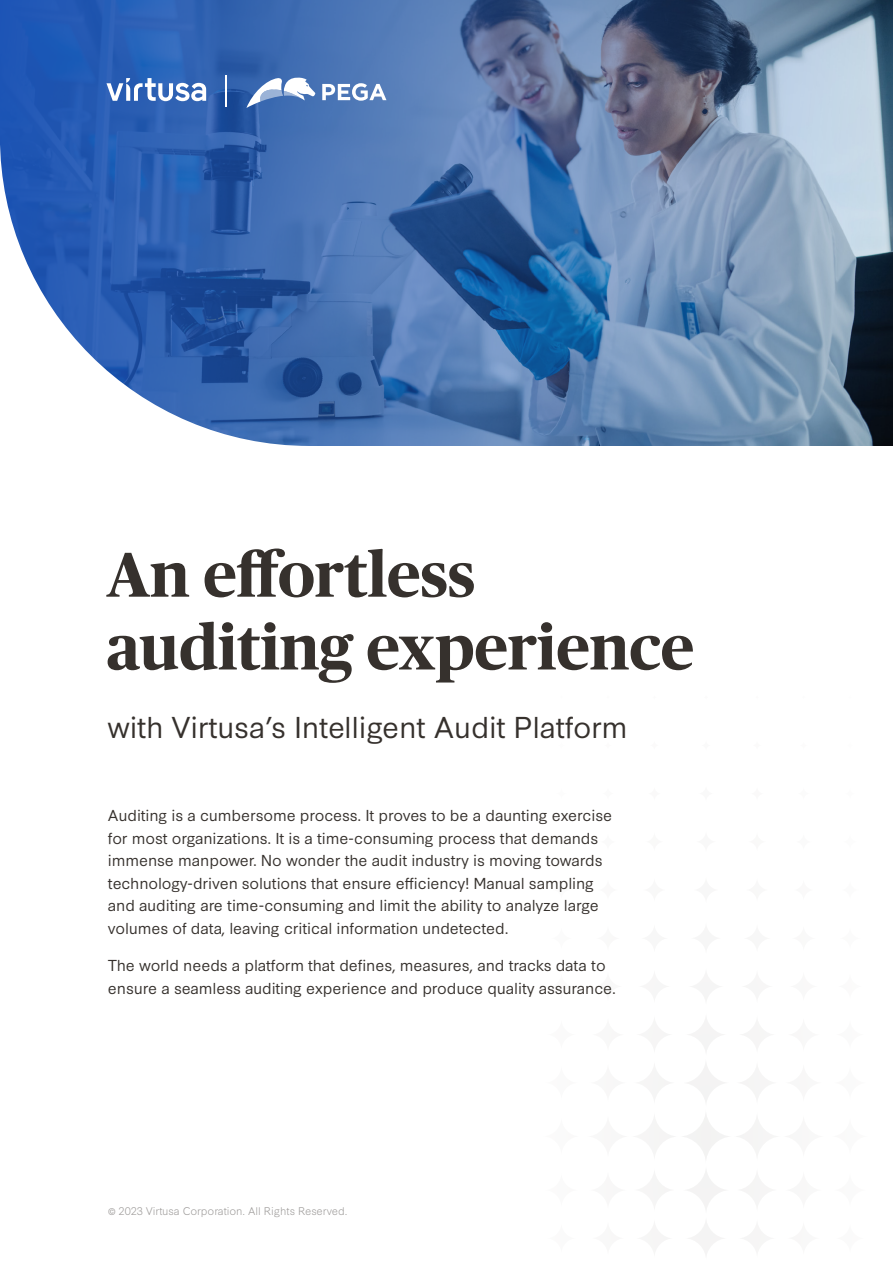
<style>
.page{position:relative;width:893px;height:1263px;background:#fff}
.page>*{position:absolute;margin:0;border:0;box-sizing:border-box;transform-origin:0 0}
.H1_-_Title{font:700 63.3px/72.8px "Publico Headline";color:#36312d}
.t1{font:28.5px "Synthese";letter-spacing:-.01em;color:#36312d}
.Unordered_List{font:15px/22.5px "Synthese";letter-spacing:-.01em;color:#36312d}
.t2{font:300 10.5px "Synthese";letter-spacing:-.005em;color:#868381}
</style>
<div class="page">
<svg style="left:654px;top:1117px;width:104px;height:137px"></svg>
<svg style="left:0;top:0;width:893px;height:445px;background:#597cab"></svg>
<svg style="left:0;top:136px;width:309px;height:310px"></svg>
<svg style="left:107px;top:78px;width:99px;height:23px"></svg>
<svg style="left:246px;top:76px;width:70px;height:32px"></svg>
<svg style="left:322px;top:83px;width:64px;height:18px"></svg>
<hr style="left:226px;top:75px;width:1px;height:31px;background:#fff">
<p class="H1_-_Title" style="left:106px;top:534px;width:589px">An effortless auditing experience</p>
<p class="t1" style="left:107px;top:704px;width:522px">with Virtusa’s Intelligent Audit Platform</p>
<p class="Unordered_List" style="left:108px;top:803px;width:506px">Auditing is a cumbersome process. It proves to be a daunting exercise for most organizations. It is a time-consuming process that demands immense manpower. No wonder the audit industry is moving towards technology-driven solutions that ensure efficiency! Manual sampling and auditing are time-consuming and limit the ability to analyze large volumes of data, leaving critical information undetected.</p>
<p class="Unordered_List" style="left:108px;top:953px;width:509px">The world needs a platform that defines, measures, and tracks data to ensure a seamless auditing experience and produce quality assurance.</p>
<p class="t2" style="left:107px;top:1203px;width:242px">© 2023 Virtusa Corporation. All Rights Reserved.</p>
</div>
